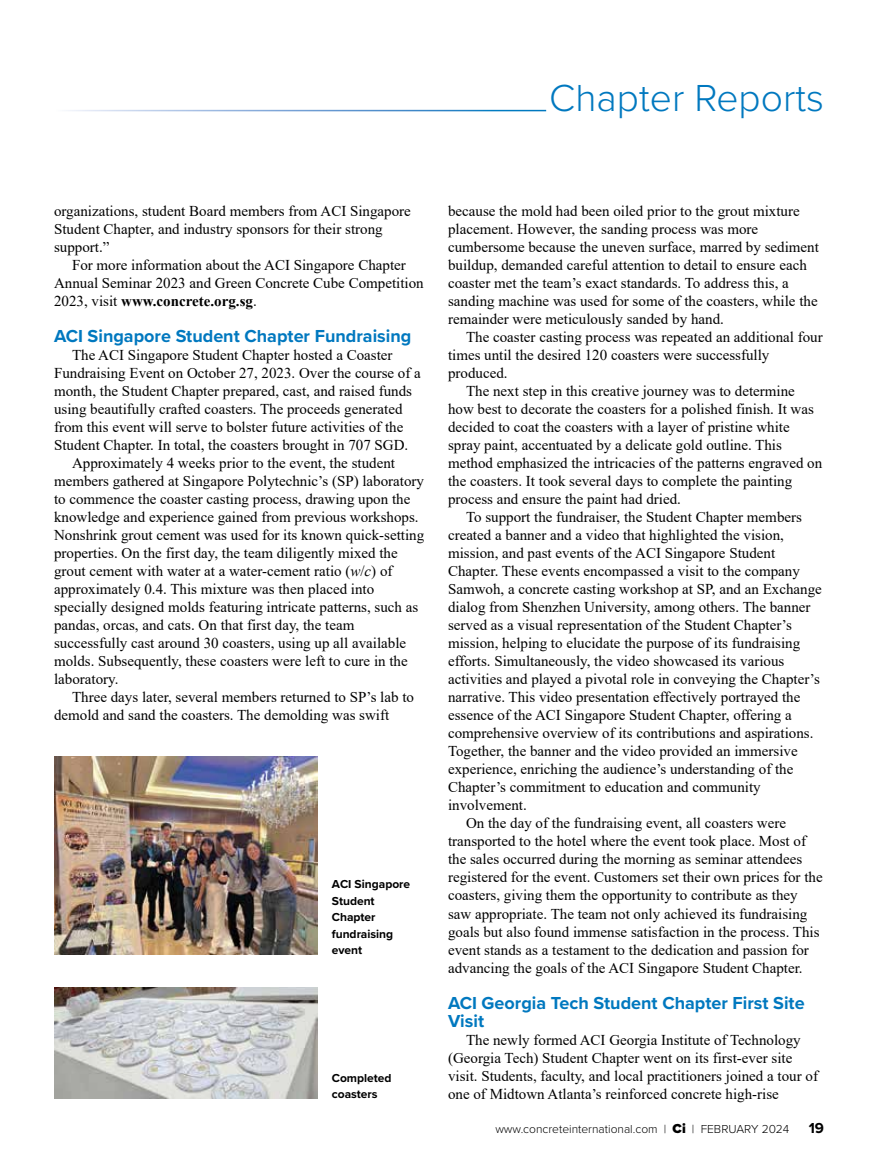
<style>
.page{position:relative;width:878px;height:1175px;background:#fff}
.page>*{position:absolute;margin:0;border:0;box-sizing:border-box;transform-origin:0 0}
.t1{font:300 39px "Proxima Nova";color:#0078bf}
.t2{font:700 18px/18px "Proxima Nova";color:#0078bf}
.t3{font:15px/18px "Times New Roman";color:#000}
.t4{font:700 15px "Proxima Nova";color:#000}
.t5{font:700 12px/16.5px "Proxima Nova";color:#000}
.t6{font:300 12px "Proxima Nova";color:#000}
.s1{font-weight:700}
.s2{font-style:italic}
.s3{font-weight:900;font-size:13.5px}
</style>
<div class="page">
<img style="left:54px;top:987px;width:264px;height:111px">
<img style="left:54px;top:756px;width:264px;height:198px">
<h1 class="t1" style="left:549px;top:69px;width:276px">Chapter Reports</h1>
<p class="t3" style="left:54px;top:202px;width:358px">organizations, student Board members from ACI Singapore<br>Student Chapter, and industry sponsors for their strong support.”</p>
<p class="t3" style="left:54px;top:256px;width:371px;text-indent:18px">For more information about the ACI Singapore Chapter<br>Annual Seminar 2023 and Green Concrete Cube Competition<br>2023, visit <span class="s1">www.concrete.org.sg</span>.</p>
<p class="t2" style="left:54px;top:327px;width:359px">ACI Singapore Student Chapter Fundraising</p>
<p class="t3" style="left:72px;top:346px;width:322px">The ACI Singapore Student Chapter hosted a Coaster</p>
<p class="t3" style="left:54px;top:364px;width:368px">Fundraising Event on October 27, 2023. Over the course of a</p>
<p class="t3" style="left:54px;top:382px;width:359px">month, the Student Chapter prepared, cast, and raised funds</p>
<p class="t3" style="left:54px;top:400px;width:350px">using beautifully crafted coasters. The proceeds generated</p>
<p class="t3" style="left:54px;top:418px;width:351px">from this event will serve to bolster future activities of the</p>
<p class="t3" style="left:54px;top:436px;width:356px">Student Chapter. In total, the coasters brought in 707 SGD.</p>
<p class="t3" style="left:72px;top:454px;width:324px">Approximately 4 weeks prior to the event, the student</p>
<p class="t3" style="left:54px;top:472px;width:371px">members gathered at Singapore Polytechnic’s (SP) laboratory</p>
<p class="t3" style="left:54px;top:490px;width:358px">to commence the coaster casting process, drawing upon the</p>
<p class="t3" style="left:54px;top:508px;width:366px">knowledge and experience gained from previous workshops.</p>
<p class="t3" style="left:54px;top:526px;width:371px">Nonshrink grout cement was used for its known quick-setting</p>
<p class="t3" style="left:54px;top:544px;width:345px">properties. On the first day, the team diligently mixed the</p>
<p class="t3" style="left:54px;top:562px;width:340px">grout cement with water at a water-cement ratio (<span class="s2">w</span>/<span class="s2">c</span>) of</p>
<p class="t3" style="left:54px;top:580px;width:322px">approximately 0.4. This mixture was then placed into</p>
<p class="t3" style="left:54px;top:598px;width:366px">specially designed molds featuring intricate patterns, such as</p>
<p class="t3" style="left:54px;top:616px;width:302px">pandas, orcas, and cats. On that first day, the team</p>
<p class="t3" style="left:54px;top:634px;width:354px">successfully cast around 30 coasters, using up all available</p>
<p class="t3" style="left:54px;top:652px;width:355px">molds. Subsequently, these coasters were left to cure in the</p>
<p class="t3" style="left:54px;top:670px;width:66px">laboratory.</p>
<p class="t3" style="left:72px;top:688px;width:343px">Three days later, several members returned to SP’s lab to</p>
<p class="t3" style="left:54px;top:706px;width:337px">demold and sand the coasters. The demolding was swift</p>
<p class="t5" style="left:332px;top:875px;width:80px">ACI Singapore<br>Student<br>Chapter fundraising event</p>
<p class="t5" style="left:332px;top:1069px;width:61px">Completed coasters</p>
<p class="t3" style="left:448px;top:202px;width:372px">because the mold had been oiled prior to the grout mixture placement. However, the sanding process was more cumbersome because the uneven surface, marred by sediment buildup, demanded careful attention to detail to ensure each coaster met the team’s exact standards. To address this, a sanding machine was used for some of the coasters, while the remainder were meticulously sanded by hand.</p>
<p class="t3" style="left:466px;top:328px;width:358px">The coaster casting process was repeated an additional four</p>
<p class="t3" style="left:448px;top:346px;width:323px">times until the desired 120 coasters were successfully</p>
<p class="t3" style="left:448px;top:364px;width:61px">produced.</p>
<p class="t3" style="left:466px;top:382px;width:330px">The next step in this creative journey was to determine</p>
<p class="t3" style="left:448px;top:400px;width:367px">how best to decorate the coasters for a polished finish. It was</p>
<p class="t3" style="left:448px;top:418px;width:343px">decided to coat the coasters with a layer of pristine white</p>
<p class="t3" style="left:448px;top:436px;width:335px">spray paint, accentuated by a delicate gold outline. This</p>
<p class="t3" style="left:448px;top:454px;width:376px">method emphasized the intricacies of the patterns engraved on</p>
<p class="t3" style="left:448px;top:472px;width:346px">the coasters. It took several days to complete the painting</p>
<p class="t3" style="left:448px;top:490px;width:234px">process and ensure the paint had dried.</p>
<p class="t3" style="left:466px;top:508px;width:337px">To support the fundraiser, the Student Chapter members</p>
<p class="t3" style="left:448px;top:526px;width:337px">created a banner and a video that highlighted the vision,</p>
<p class="t3" style="left:448px;top:544px;width:329px">mission, and past events of the ACI Singapore Student</p>
<p class="t3" style="left:448px;top:562px;width:353px">Chapter. These events encompassed a visit to the company</p>
<p class="t3" style="left:448px;top:580px;width:375px">Samwoh, a concrete casting workshop at SP, and an Exchange</p>
<p class="t3" style="left:448px;top:598px;width:364px">dialog from Shenzhen University, among others. The banner</p>
<p class="t3" style="left:448px;top:616px;width:345px">served as a visual representation of the Student Chapter’s</p>
<p class="t3" style="left:448px;top:634px;width:354px">mission, helping to elucidate the purpose of its fundraising</p>
<p class="t3" style="left:448px;top:652px;width:338px">efforts. Simultaneously, the video showcased its various</p>
<p class="t3" style="left:448px;top:670px;width:373px">activities and played a pivotal role in conveying the Chapter’s</p>
<p class="t3" style="left:448px;top:688px;width:354px">narrative. This video presentation effectively portrayed the</p>
<p class="t3" style="left:448px;top:706px;width:345px">essence of the ACI Singapore Student Chapter, offering a</p>
<p class="t3" style="left:448px;top:724px;width:367px">comprehensive overview of its contributions and aspirations.</p>
<p class="t3" style="left:448px;top:742px;width:351px">Together, the banner and the video provided an immersive</p>
<p class="t3" style="left:448px;top:760px;width:347px">experience, enriching the audience’s understanding of the</p>
<p class="t3" style="left:448px;top:778px;width:314px">Chapter’s commitment to education and community</p>
<p class="t3" style="left:448px;top:796px;width:80px">involvement.</p>
<p class="t3" style="left:466px;top:814px;width:321px">On the day of the fundraising event, all coasters were</p>
<p class="t3" style="left:448px;top:832px;width:359px">transported to the hotel where the event took place. Most of</p>
<p class="t3" style="left:448px;top:850px;width:356px">the sales occurred during the morning as seminar attendees</p>
<p class="t3" style="left:448px;top:868px;width:376px">registered for the event. Customers set their own prices for the</p>
<p class="t3" style="left:448px;top:886px;width:351px">coasters, giving them the opportunity to contribute as they</p>
<p class="t3" style="left:448px;top:904px;width:361px">saw appropriate. The team not only achieved its fundraising</p>
<p class="t3" style="left:448px;top:922px;width:373px">goals but also found immense satisfaction in the process. This</p>
<p class="t3" style="left:448px;top:940px;width:362px">event stands as a testament to the dedication and passion for</p>
<p class="t3" style="left:448px;top:958px;width:356px">advancing the goals of the ACI Singapore Student Chapter.</p>
<p class="t2" style="left:448px;top:993px;width:358px">ACI Georgia Tech Student Chapter First Site<br>Visit</p>
<p class="t3" style="left:448px;top:1030px;width:371px;text-indent:18px">The newly formed ACI Georgia Institute of Technology (Georgia Tech) Student Chapter went on its first-ever site visit. Students, faculty, and local practitioners joined a tour of one of Midtown Atlanta’s reinforced concrete high-rise</p>
<p class="t6" style="left:495px;top:1119px;width:295px">www.concreteinternational.com | <span class="s3">Ci</span> | FEBRUARY 2024</p>
<p class="t4" style="left:808px;top:1116px;width:17px">19</p>
</div>
